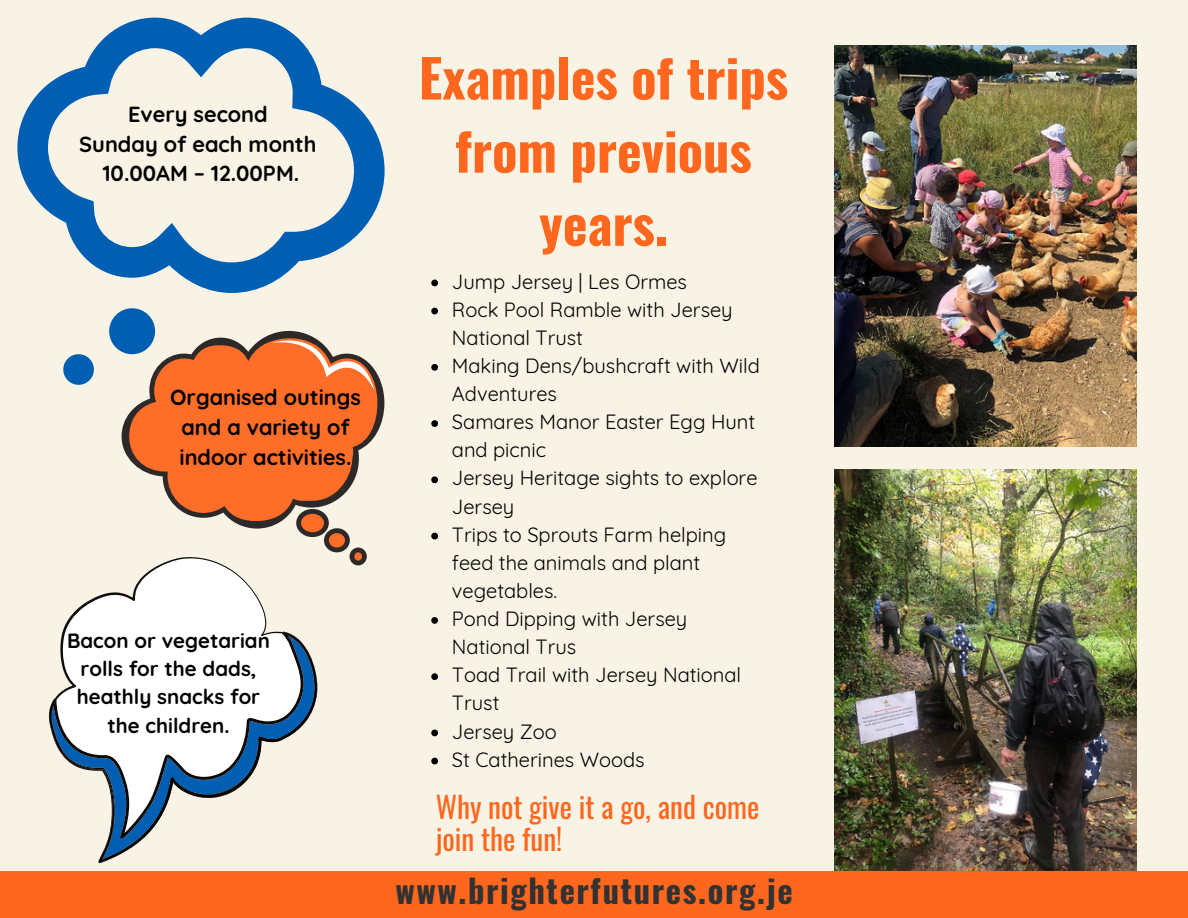
<style>
.page{position:relative;width:1188px;height:918px;background:#f8f3e4}
.page>*{position:absolute;margin:0;border:0;box-sizing:border-box;transform-origin:0 0}
.t1{font:700 52.5px/73.2px "Oswald";color:#ff671f;text-align:center}
.t2{font:700 32.55px "Oswald";letter-spacing:.05em;color:#323232}
.t3{font:29.25px/32.7px "Oswald";color:#ff671f}
.t4{font:700 21.75px/29.8px "Quicksand";color:#000;text-align:center}
.t5{font:700 21.6px/29.8px "Quicksand";color:#000;text-align:center}
.t6{font:700 20.55px/28.2px "Quicksand";color:#000;text-align:center}
.t7{font:20.1px/28.2px "Quicksand";color:#000}
</style>
<div class="page">
<img style="left:835px;top:45px;width:301px;height:402px">
<img style="left:835px;top:470px;width:301px;height:401px">
<svg style="left:431px;top:280px;width:7px;height:6px"></svg>
<svg style="left:431px;top:308px;width:7px;height:6px"></svg>
<svg style="left:431px;top:364px;width:7px;height:7px"></svg>
<svg style="left:431px;top:420px;width:7px;height:7px"></svg>
<svg style="left:431px;top:476px;width:7px;height:7px"></svg>
<svg style="left:431px;top:533px;width:7px;height:6px"></svg>
<svg style="left:431px;top:617px;width:7px;height:7px"></svg>
<svg style="left:431px;top:673px;width:7px;height:7px"></svg>
<svg style="left:431px;top:730px;width:7px;height:6px"></svg>
<svg style="left:431px;top:758px;width:7px;height:6px"></svg>
<svg style="left:17px;top:18px;width:367px;height:366px"></svg>
<svg style="left:122px;top:331px;width:262px;height:198px;fill:#fe6e29"></svg>
<svg style="left:296px;top:509px;width:71px;height:56px"></svg>
<svg style="left:272px;top:330px;width:103px;height:61px"></svg>
<svg style="left:62px;top:557px;width:255px;height:75px;fill:#fff"></svg>
<svg style="left:49px;top:632px;width:268px;height:231px"></svg>
<svg style="left:51px;top:634px;width:264px;height:226px"></svg>
<div style="left:0;top:871px;width:1188px;height:47px;background:#ff671f"></div>
<p class="t4" style="left:79px;top:99px;width:239px">Every second<br>Sunday of each month<br>10.00AM – 12.00PM.</p>
<p class="t5" style="left:170px;top:382px;width:192px">Organised outings and a variety of indoor activities.</p>
<p class="t6" style="left:67px;top:626px;width:204px">Bacon or vegetarian rolls for the dads, heathly snacks for the children.</p>
<p class="t1" style="left:419px;top:39px;width:371px">Examples of trips from previous years.</p>
<p class="t7" style="left:452px;top:267px;width:237px">Jump Jersey | Les Ormes</p>
<h4 class="t7" style="left:452px;top:295px;width:282px">Rock Pool Ramble with Jersey<br>National Trust</h4>
<p class="t7" style="left:452px;top:351px;width:309px">Making Dens/bushcraft with Wild<br>Adventures</p>
<h4 class="t7" style="left:452px;top:408px;width:305px">Samares Manor Easter Egg Hunt and picnic</h4>
<h1 class="t7" style="left:452px;top:464px;width:307px">Jersey Heritage sights to explore<br>Jersey</h1>
<p class="t7" style="left:452px;top:520px;width:276px">Trips to Sprouts Farm helping feed the animals and plant vegetables.</p>
<p class="t7" style="left:452px;top:604px;width:237px">Pond Dipping with Jersey<br>National Trus</p>
<p class="t7" style="left:452px;top:661px;width:291px">Toad Trail with Jersey National<br>Trust</p>
<p class="t7" style="left:452px;top:717px;width:106px">Jersey Zoo</p>
<p class="t7" style="left:452px;top:745px;width:194px">St Catherines Woods</p>
<p class="t3" style="left:436px;top:789px;width:325px">Why not give it a go, and come join the fun!</p>
<h3 class="t2" style="left:395px;top:866px;width:399px">www.brighterfutures.org.je</h3>
</div>
